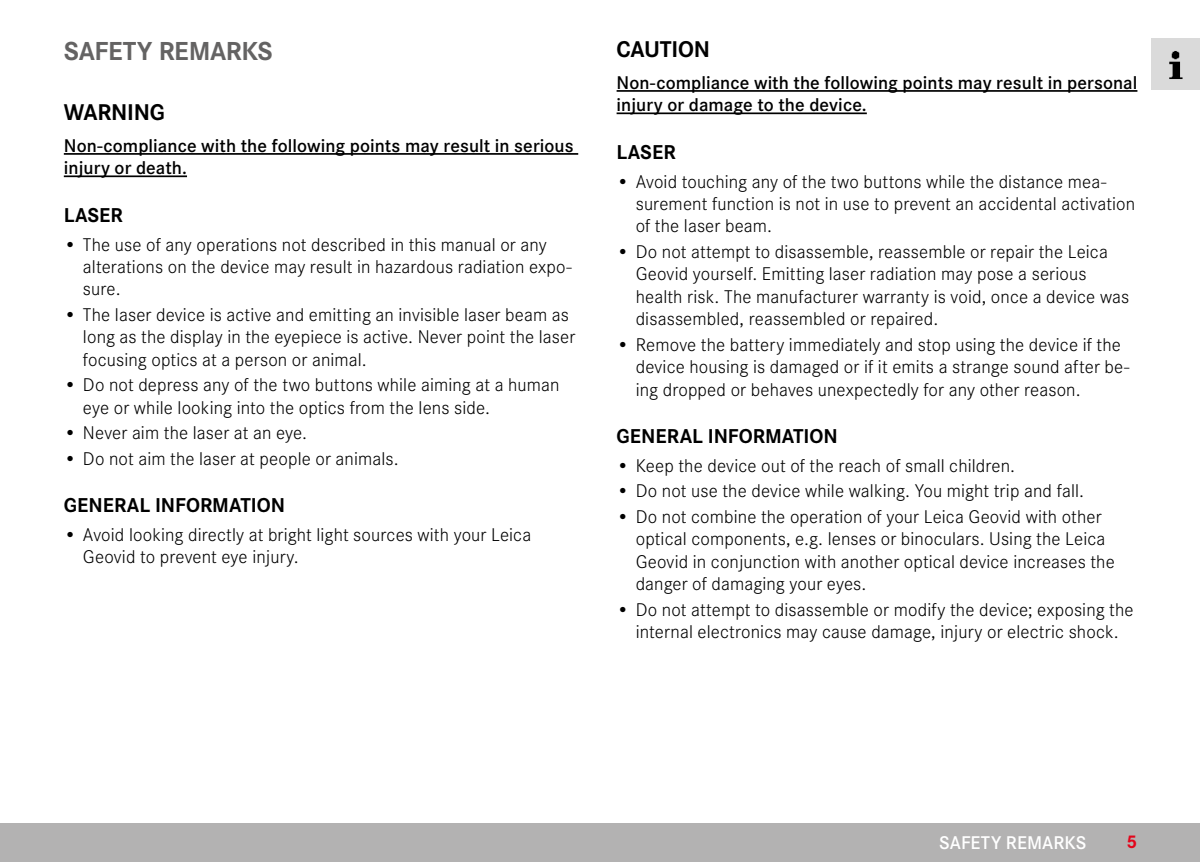
<style>
.page{position:relative;width:1200px;height:862px;background:#fff}
.page>*{position:absolute;margin:0;border:0;box-sizing:border-box;transform-origin:0 0}
.Heading____Chapter{font:700 27px "Corporate S";letter-spacing:-.015em;color:#646363}
.Heading____Heading_01{font:700 23.62px "Corporate S";letter-spacing:-.01em;color:#000}
.Heading____Heading_02_blind{font:700 20.7px "Corporate S";color:#000}
.t1{font:300 19.12px/22.3px "Corporate S";letter-spacing:.005em;color:#000}
.Text____Body_Text{font:600 19.12px/22.3px "Corporate S";letter-spacing:.005em;color:#000}
.t2{font:600 19.12px "Corporate S";letter-spacing:.005em;color:#fff}
.t3{font:700 19.12px "Corporate S";color:#e3051b}
</style>
<div class="page">
<div style="left:0;top:823px;width:1199px;height:38px;background:#b3b2b2"></div>
<div style="left:1151px;top:38px;width:48px;height:51px;background:#dadada"></div>
<img style="left:1169px;top:51px;width:14px;height:28px">
<hr style="left:64px;top:153px;width:514px;height:2px;background:#000">
<hr style="left:64px;top:175px;width:123px;height:2px;background:#000">
<hr style="left:616px;top:90px;width:521px;height:2px;background:#000">
<hr style="left:616px;top:112px;width:250px;height:2px;background:#000">
<p class="Heading____Chapter" style="left:64px;top:29px;width:210px">SAFETY REMARKS</p>
<p class="Heading____Heading_01" style="left:64px;top:93px;width:103px">WARNING</p>
<p class="Text____Body_Text" style="left:64px;top:133px;width:511px">Non-compliance with the following points may result in serious injury or death.</p>
<p class="Heading____Heading_02_blind" style="left:64px;top:198px;width:60px">LASER</p>
<p class="t1" style="left:83px;top:232px;width:490px;text-indent:-19px">• The use of any operations not described in this manual or any alterations on the device may result in hazardous radiation expo&shy;sure.</p>
<p class="t1" style="left:83px;top:302px;width:493px;text-indent:-19px">• The laser device is active and emitting an invisible laser beam as long as the display in the eyepiece is active. Never point the laser focusing optics at a person or animal.</p>
<p class="t1" style="left:83px;top:372px;width:478px;text-indent:-19px">• Do not depress any of the two buttons while aiming at a human eye or while looking into the optics from the lens side.</p>
<p class="t1" style="left:64px;top:420px;width:245px">• Never aim the laser at an eye.</p>
<p class="t1" style="left:64px;top:446px;width:336px">• Do not aim the laser at people or animals.</p>
<p class="Heading____Heading_02_blind" style="left:64px;top:488px;width:223px">GENERAL INFORMATION</p>
<p class="t1" style="left:83px;top:522px;width:449px;text-indent:-19px">• Avoid looking directly at bright light sources with your Leica<br>Geovid to prevent eye injury.</p>
<p class="Heading____Heading_01" style="left:616px;top:30px;width:95px">CAUTION</p>
<p class="Text____Body_Text" style="left:616px;top:70px;width:522px">Non-compliance with the following points may result in personal injury or damage to the device.</p>
<p class="Heading____Heading_02_blind" style="left:616px;top:135px;width:60px">LASER</p>
<p class="t1" style="left:635px;top:169px;width:501px;text-indent:-19px">• Avoid touching any of the two buttons while the distance mea&shy;surement function is not in use to prevent an accidental activation of the laser beam.</p>
<p class="t1" style="left:635px;top:239px;width:495px;text-indent:-19px">• Do not attempt to disassemble, reassemble or repair the Leica Geovid yourself. Emitting laser radiation may pose a serious health risk. The manufacturer warranty is void, once a device was disassembled, reassembled or repaired.</p>
<p class="t1" style="left:635px;top:332px;width:495px;text-indent:-19px">• Remove the battery immediately and stop using the device if the device housing is damaged or if it emits a strange sound after be&shy;ing dropped or behaves unexpectedly for any other reason.</p>
<p class="Heading____Heading_02_blind" style="left:616px;top:419px;width:223px">GENERAL INFORMATION</p>
<p class="t1" style="left:616px;top:453px;width:400px">• Keep the device out of the reach of small children.</p>
<p class="t1" style="left:616px;top:478px;width:469px">• Do not use the device while walking. You might trip and fall.</p>
<p class="t1" style="left:635px;top:504px;width:480px;text-indent:-19px">• Do not combine the operation of your Leica Geovid with other optical components, e.g. lenses or binoculars. Using the Leica Geovid in conjunction with another optical device increases the danger of damaging your eyes.</p>
<p class="t1" style="left:616px;top:596px;width:518px;text-align:center">• Do not attempt to disassemble or modify the device; exposing the internal electronics may cause damage, injury or electric shock.</p>
<p class="t2" style="left:938px;top:827px;width:149px">SAFETY REMARKS</p>
<p class="t3" style="left:1126px;top:826px;width:12px">5</p>
</div>
